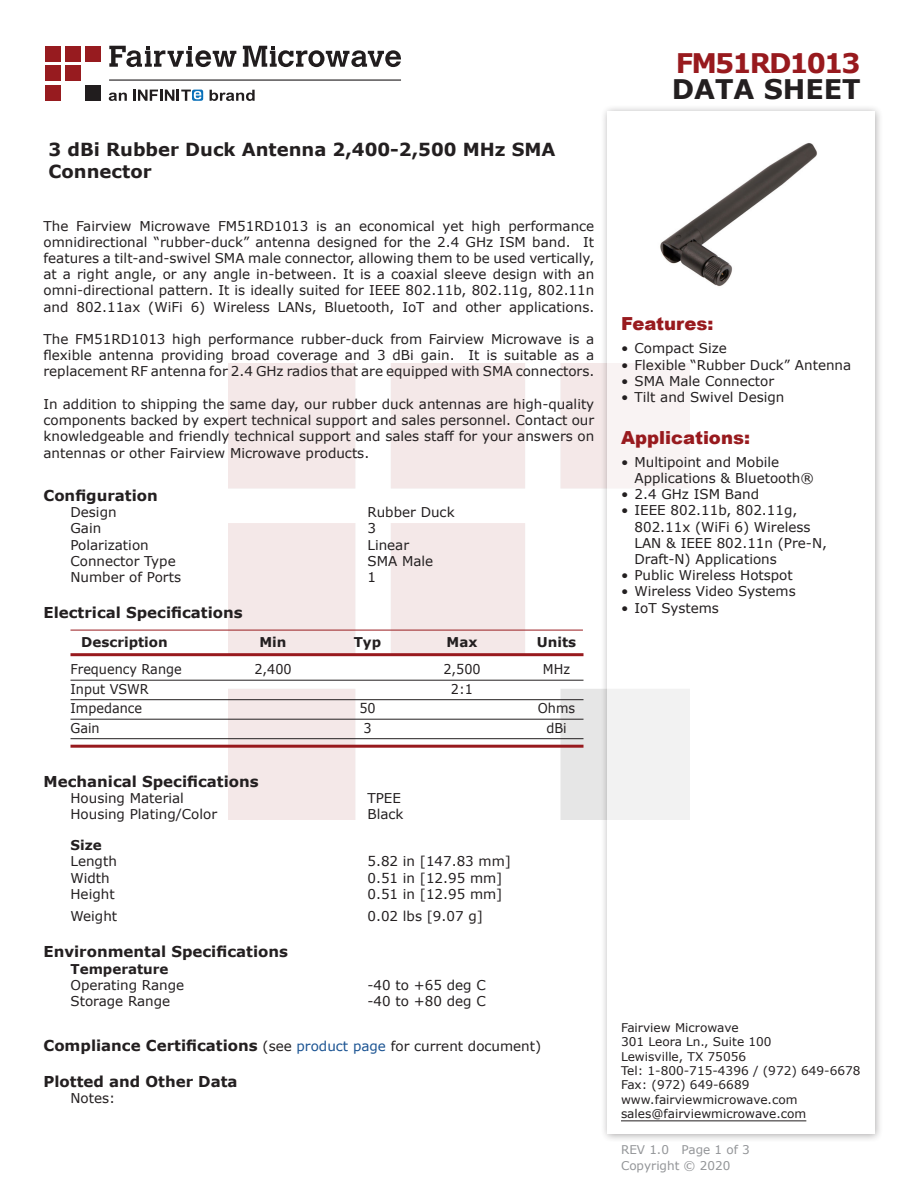
<style>
.page{position:relative;width:918px;height:1188px;background:#fff}
.page>*{position:absolute;margin:0;border:0;box-sizing:border-box;transform-origin:0 0}
.FM{font:700 27px "Verdana";letter-spacing:-.07em;color:#981a1e}
.t1{font:700 27px "Verdana";color:#231f20}
.Web_Description_Para{font:700 18px/21.6px "Verdana";color:#231f20}
.Applications_Header{font:900 18px "Arial";color:#981a1e}
.Head1{font:700 15px "Verdana";color:#231f20}
.Head1_for_Compliance{font:700 15px "Verdana";color:#231f20}
.MarketingDescription{font:13.5px/16.2px "Verdana";color:#231f20;text-align:justify}
.Specs_Para{font:13.5px "Verdana";color:#231f20}
.Table-Body{font:13.5px "Verdana";color:#231f20;scale:.95 1}
.Table-Header{font:700 13.5px "Verdana";color:#231f20}
.Head2_after_Head1{font:700 13.5px "Verdana";color:#231f20}
.Head2{font:700 13.5px "Verdana";color:#231f20}
.FM_Info{font:12px "Verdana";color:#231f20}
.REV_Info{font:12px "Verdana";color:#939598}
.s1{font-weight:400;font-size:13.5px}
.s2{font-weight:400;font-size:13.5px;color:#1a5392}
</style>
<div class="page">
<div style="left:45px;top:46px;width:16px;height:15px;background:#971b1f"></div>
<div style="left:65px;top:66px;width:16px;height:15px;background:#971b1f"></div>
<div style="left:85px;top:85px;width:16px;height:16px;background:#211d1e"></div>
<div style="left:45px;top:85px;width:16px;height:16px;background:#971b1f"></div>
<div style="left:85px;top:46px;width:16px;height:15px;background:#971b1f"></div>
<div style="left:45px;top:66px;width:16px;height:15px;background:#971b1f"></div>
<div style="left:65px;top:46px;width:16px;height:15px;background:#971b1f"></div>
<svg style="left:109px;top:46px;width:292px;height:21px"></svg>
<svg style="left:192px;top:90px;width:11px;height:11px"></svg>
<svg style="left:133px;top:90px;width:68px;height:11px"></svg>
<svg style="left:210px;top:90px;width:45px;height:11px"></svg>
<svg style="left:109px;top:93px;width:18px;height:8px"></svg>
<hr style="left:109px;top:80px;width:292px;height:1px;background:#211d1e">
<hr style="left:70px;top:630px;width:513px;height:1px;background:#981a1e">
<hr style="left:70px;top:653px;width:514px;height:3px;background:#981a1e">
<hr style="left:70px;top:680px;width:514px;height:1px;background:#231f20">
<hr style="left:70px;top:699px;width:514px;height:1px;background:#231f20">
<hr style="left:70px;top:719px;width:514px;height:1px;background:#231f20">
<hr style="left:70px;top:738px;width:514px;height:1px;background:#231f20">
<hr style="left:70px;top:745px;width:514px;height:3px;background:#981a1e">
<div style="left:600px;top:104px;width:284px;height:1039px;background:#231f20;opacity:.75"></div>
<div style="left:608px;top:111px;width:267px;height:1023px;background:#fff"></div>
<hr style="left:621px;top:1120px;width:185px;height:1px;background:#231f20">
<img style="left:660px;top:143px;width:157px;height:144px">
<p class="Web_Description_Para" style="left:49px;top:139px;width:509px">3 dBi Rubber Duck Antenna 2,400-2,500 MHz SMA<br>Connector</p>
<p class="MarketingDescription" style="left:44px;top:217px;width:552px">The Fairview Microwave FM51RD1013 is an economical yet high performance omnidirectional “rubber-duck” antenna designed for the 2.4 GHz ISM band. It features a tilt-and-swivel SMA male connector, allowing them to be used vertically, at a right angle, or any angle in-between. It is a coaxial sleeve design with an omni-directional pattern. It is ideally suited for IEEE 802.11b, 802.11g, 802.11n and 802.11ax (WiFi 6) Wireless LANs, Bluetooth, IoT and other applications.</p>
<p class="MarketingDescription" style="left:44px;top:331px;width:552px">The FM51RD1013 high performance rubber-duck from Fairview Microwave is a flexible antenna providing broad coverage and 3 dBi gain. It is suitable as a replacement RF antenna for 2.4 GHz radios that are equipped with SMA connectors.</p>
<p class="MarketingDescription" style="left:44px;top:396px;width:552px">In addition to shipping the same day, our rubber duck antennas are high-quality components backed by expert technical support and sales personnel. Contact our knowledgeable and friendly technical support and sales staff for your answers on antennas or other Fairview Microwave products.</p>
<p class="Head1" style="left:44px;top:485px;width:116px">Configuration</p>
<p class="Specs_Para" style="left:70px;top:503px;width:48px">Design</p>
<p class="Specs_Para" style="left:368px;top:503px;width:89px">Rubber Duck</p>
<p class="Specs_Para" style="left:70px;top:519px;width:32px">Gain</p>
<p class="Specs_Para" style="left:368px;top:519px;width:10px">3</p>
<p class="Specs_Para" style="left:70px;top:536px;width:80px">Polarization</p>
<p class="Specs_Para" style="left:368px;top:536px;width:43px">Linear</p>
<p class="Specs_Para" style="left:70px;top:552px;width:107px">Connector Type</p>
<p class="Specs_Para" style="left:368px;top:552px;width:67px">SMA Male</p>
<p class="Specs_Para" style="left:70px;top:568px;width:112px">Number of Ports</p>
<p class="Specs_Para" style="left:368px;top:568px;width:10px">1</p>
<p class="Head1" style="left:44px;top:602px;width:201px">Electrical Specifications</p>
<p class="Table-Header" style="left:81px;top:633px;width:88px">Description</p>
<p class="Table-Header" style="left:259px;top:633px;width:29px">Min</p>
<p class="Table-Header" style="left:354px;top:633px;width:29px">Typ</p>
<p class="Table-Header" style="left:447px;top:633px;width:32px">Max</p>
<p class="Table-Header" style="left:537px;top:633px;width:41px">Units</p>
<p class="Table-Body" style="left:70px;top:660px;width:119px">Frequency Range</p>
<p class="Table-Body" style="left:254px;top:660px;width:41px">2,400</p>
<p class="Table-Body" style="left:443px;top:660px;width:41px">2,500</p>
<p class="Table-Body" style="left:543px;top:660px;width:30px">MHz</p>
<p class="Table-Body" style="left:70px;top:680px;width:84px">Input VSWR</p>
<p class="Table-Body" style="left:451px;top:680px;width:25px">2:1</p>
<p class="Table-Body" style="left:70px;top:699px;width:77px">Impedance</p>
<p class="Table-Body" style="left:359px;top:699px;width:19px">50</p>
<p class="Table-Body" style="left:538px;top:699px;width:41px">Ohms</p>
<p class="Table-Body" style="left:70px;top:719px;width:32px">Gain</p>
<p class="Table-Body" style="left:363px;top:719px;width:10px">3</p>
<p class="Table-Body" style="left:546px;top:719px;width:23px">dBi</p>
<p class="Head1" style="left:44px;top:771px;width:217px">Mechanical Specifications</p>
<p class="Specs_Para" style="left:70px;top:789px;width:115px">Housing Material</p>
<p class="Specs_Para" style="left:368px;top:789px;width:35px">TPEE</p>
<p class="Specs_Para" style="left:70px;top:805px;width:148px">Housing Plating/Color</p>
<p class="Specs_Para" style="left:368px;top:805px;width:38px">Black</p>
<p class="Head2" style="left:70px;top:836px;width:33px">Size</p>
<p class="Specs_Para" style="left:70px;top:852px;width:48px">Length</p>
<p class="Specs_Para" style="left:368px;top:852px;width:145px">5.82 in [147.83 mm]</p>
<p class="Specs_Para" style="left:70px;top:869px;width:41px">Width</p>
<p class="Specs_Para" style="left:368px;top:869px;width:136px">0.51 in [12.95 mm]</p>
<p class="Specs_Para" style="left:70px;top:885px;width:46px">Height</p>
<p class="Specs_Para" style="left:368px;top:885px;width:136px">0.51 in [12.95 mm]</p>
<p class="Specs_Para" style="left:70px;top:907px;width:48px">Weight</p>
<p class="Specs_Para" style="left:368px;top:907px;width:117px">0.02 lbs [9.07 g]</p>
<p class="Head1" style="left:44px;top:941px;width:246px">Environmental Specifications</p>
<p class="Head2_after_Head1" style="left:70px;top:959px;width:100px">Temperature</p>
<p class="Specs_Para" style="left:70px;top:976px;width:115px">Operating Range</p>
<p class="Specs_Para" style="left:368px;top:976px;width:120px">-40 to +65 deg C</p>
<p class="Specs_Para" style="left:70px;top:992px;width:101px">Storage Range</p>
<p class="Specs_Para" style="left:368px;top:992px;width:120px">-40 to +80 deg C</p>
<p class="Head1_for_Compliance" style="left:44px;top:1035px;width:499px">Compliance Certifications <span class="s1">(see</span> <span class="s2">product page</span> <span class="s1">for current document)</span></p>
<p class="Head1_for_Compliance" style="left:44px;top:1071px;width:196px">Plotted and Other Data</p>
<p class="Specs_Para" style="left:70px;top:1089px;width:46px">Notes:</p>
<p class="FM" style="left:676px;top:44px;width:186px">FM51RD1013</p>
<p class="t1" style="left:672px;top:70px;width:191px">DATA SHEET</p>
<p class="Applications_Header" style="left:621px;top:311px;width:94px">Features:</p>
<p class="MarketingDescription" style="left:621px;top:340px;width:107px">• Compact Size</p>
<p class="MarketingDescription" style="left:621px;top:356px;width:232px">• Flexible “Rubber Duck” Antenna</p>
<p class="MarketingDescription" style="left:621px;top:373px;width:155px">• SMA Male Connector</p>
<p class="MarketingDescription" style="left:621px;top:389px;width:165px">• Tilt and Swivel Design</p>
<p class="Applications_Header" style="left:621px;top:424px;width:131px">Applications:</p>
<p class="MarketingDescription" style="left:634px;top:454px;width:181px;text-indent:-14px">• Multipoint and Mobile<br>Applications &amp; Bluetooth®</p>
<p class="MarketingDescription" style="left:621px;top:486px;width:140px">• 2.4 GHz ISM Band</p>
<p class="MarketingDescription" style="left:634px;top:502px;width:194px;text-align:left;text-indent:-14px">• IEEE 802.11b, 802.11g,<br>802.11x (WiFi 6) Wireless<br>LAN &amp; IEEE 802.11n (Pre-N,<br>Draft-N) Applications</p>
<p class="MarketingDescription" style="left:621px;top:567px;width:173px">• Public Wireless Hotspot</p>
<p class="MarketingDescription" style="left:621px;top:583px;width:176px">• Wireless Video Systems</p>
<p class="MarketingDescription" style="left:621px;top:599px;width:100px">• IoT Systems</p>
<p class="FM_Info" style="left:621px;top:1019px;width:119px">Fairview Microwave</p>
<p class="FM_Info" style="left:621px;top:1034px;width:152px">301 Leora Ln., Suite 100</p>
<p class="FM_Info" style="left:621px;top:1048px;width:127px">Lewisville, TX 75056</p>
<p class="FM_Info" style="left:621px;top:1062px;width:241px">Tel: 1-800-715-4396 / (972) 649-6678</p>
<p class="FM_Info" style="left:621px;top:1077px;width:130px">Fax: (972) 649-6689</p>
<p class="FM_Info" style="left:621px;top:1091px;width:178px">www.fairviewmicrowave.com</p>
<p class="FM_Info" style="left:621px;top:1106px;width:187px">sales@fairviewmicrowave.com</p>
<p class="REV_Info" style="left:621px;top:1141px;width:130px">REV 1.0 Page 1 of 3</p>
<p class="REV_Info" style="left:621px;top:1157px;width:111px">Copyright © 2020</p>
</div>
